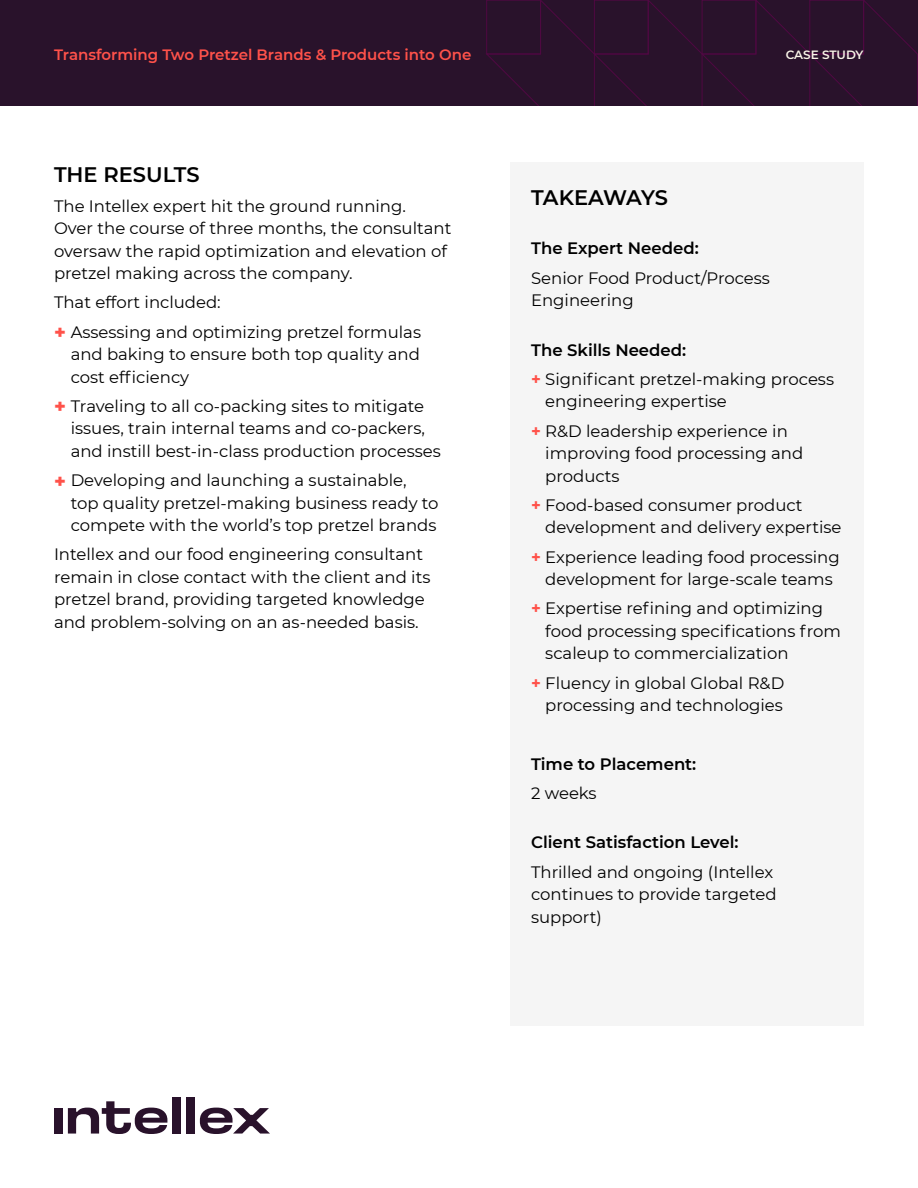
<style>
.page{position:relative;width:918px;height:1188px;background:#fff}
.page>*{position:absolute;margin:0;border:0;box-sizing:border-box;transform-origin:0 0}
.Subhead{font:600 21px "Montserrat";color:#000}
.Subhead-2{font:600 21px "Montserrat";letter-spacing:-.025em;color:#000}
.Body{font:16.5px/22.5px "Montserrat";color:#000}
.Body-2{font:600 16.5px "Montserrat";color:#000}
.t1{font:600 15px "Montserrat";color:#ff524a}
.t2{font:600 12px "Montserrat";letter-spacing:-.01em;color:#faf5e8}
.s1{font-weight:800;font-size:19.5px;color:#ff524a}
.s2{font-weight:700;color:#ff524a}
</style>
<div class="page">
<div style="left:0;top:0;width:918px;height:106px;background:#29122b"></div>
<svg style="left:487px;top:0;width:431px;height:106px"></svg>
<div style="left:809px;top:0;width:55px;height:55px;border:1px solid #4f0842"></div>
<div style="left:702px;top:0;width:54px;height:55px;border:1px solid #4f0842"></div>
<div style="left:594px;top:0;width:55px;height:55px;border:1px solid #4f0842"></div>
<div style="left:486px;top:0;width:55px;height:55px;border:1px solid #4f0842"></div>
<div style="left:511px;top:162px;width:353px;height:864px;background:#f5f5f5"></div>
<div style="left:54px;top:1108px;width:8px;height:26px;background:#29122b"></div>
<svg style="left:68px;top:1101px;width:99px;height:33px"></svg>
<div style="left:173px;top:1097px;width:8px;height:37px;background:#29122b"></div>
<div style="left:186px;top:1097px;width:9px;height:37px;background:#29122b"></div>
<svg style="left:200px;top:1108px;width:70px;height:26px"></svg>
<p class="t1" style="left:54px;top:44px;width:419px">Transforming Two Pretzel Brands &amp; Products into One</p>
<p class="t2" style="left:786px;top:46px;width:79px">CASE STUDY</p>
<p class="Subhead" style="left:54px;top:160px;width:147px">THE RESULTS</p>
<p class="Body" style="left:54px;top:194px;width:399px">The Intellex expert hit the ground running.<br>Over the course of three months, the consultant oversaw the rapid optimization and elevation of pretzel making across the company.</p>
<p class="Body" style="left:54px;top:291px;width:168px">That effort included:</p>
<p class="Body" style="left:71px;top:320px;width:352px;text-align:justify;text-indent:-17px"><span class="s1">+</span> Assessing and optimizing pretzel formulas and baking to ensure both top quality and cost efficiency</p>
<p class="Body" style="left:71px;top:394px;width:372px;text-indent:-17px"><span class="s1">+</span> Traveling to all co-packing sites to mitigate issues, train internal teams and co-packers, and instill best-in-class production processes</p>
<p class="Body" style="left:71px;top:468px;width:369px;text-indent:-17px"><span class="s1">+</span> Developing and launching a sustainable, top quality pretzel-making business ready to compete with the world’s top pretzel brands</p>
<p class="Body" style="left:54px;top:543px;width:378px">Intellex and our food engineering consultant remain in close contact with the client and its pretzel brand, providing targeted knowledge and problem-solving on an as-needed basis.</p>
<p class="Subhead-2" style="left:531px;top:182px;width:138px">TAKEAWAYS</p>
<p class="Body-2" style="left:531px;top:237px;width:169px">The Expert Needed:</p>
<p class="Body" style="left:531px;top:266px;width:240px">Senior Food Product/Process<br>Engineering</p>
<p class="Body-2" style="left:531px;top:338px;width:157px">The Skills Needed:</p>
<p class="Body" style="left:545px;top:367px;width:290px;text-indent:-14px"><span class="s2">+</span> Significant pretzel-making process engineering expertise</p>
<p class="Body" style="left:545px;top:419px;width:260px;text-indent:-14px"><span class="s2">+</span> R&amp;D leadership experience in improving food processing and products</p>
<p class="Body" style="left:545px;top:493px;width:298px;text-indent:-14px"><span class="s2">+</span> Food-based consumer product development and delivery expertise</p>
<p class="Body" style="left:531px;top:545px;width:310px;text-align:center"><span class="s2">+</span> Experience leading food processing development for large-scale teams</p>
<p class="Body" style="left:545px;top:597px;width:297px;text-indent:-14px"><span class="s2">+</span> Expertise refining and optimizing food processing specifications from scaleup to commercialization</p>
<p class="Body" style="left:531px;top:671px;width:255px;text-align:right"><span class="s2">+</span> Fluency in global Global R&amp;D processing and technologies</p>
<p class="Body-2" style="left:531px;top:752px;width:167px">Time to Placement:</p>
<p class="Body" style="left:531px;top:781px;width:67px">2 weeks</p>
<p class="Body-2" style="left:531px;top:831px;width:209px">Client Satisfaction Level:</p>
<p class="Body" style="left:531px;top:860px;width:247px">Thrilled and ongoing (Intellex continues to provide targeted support)</p>
</div>
